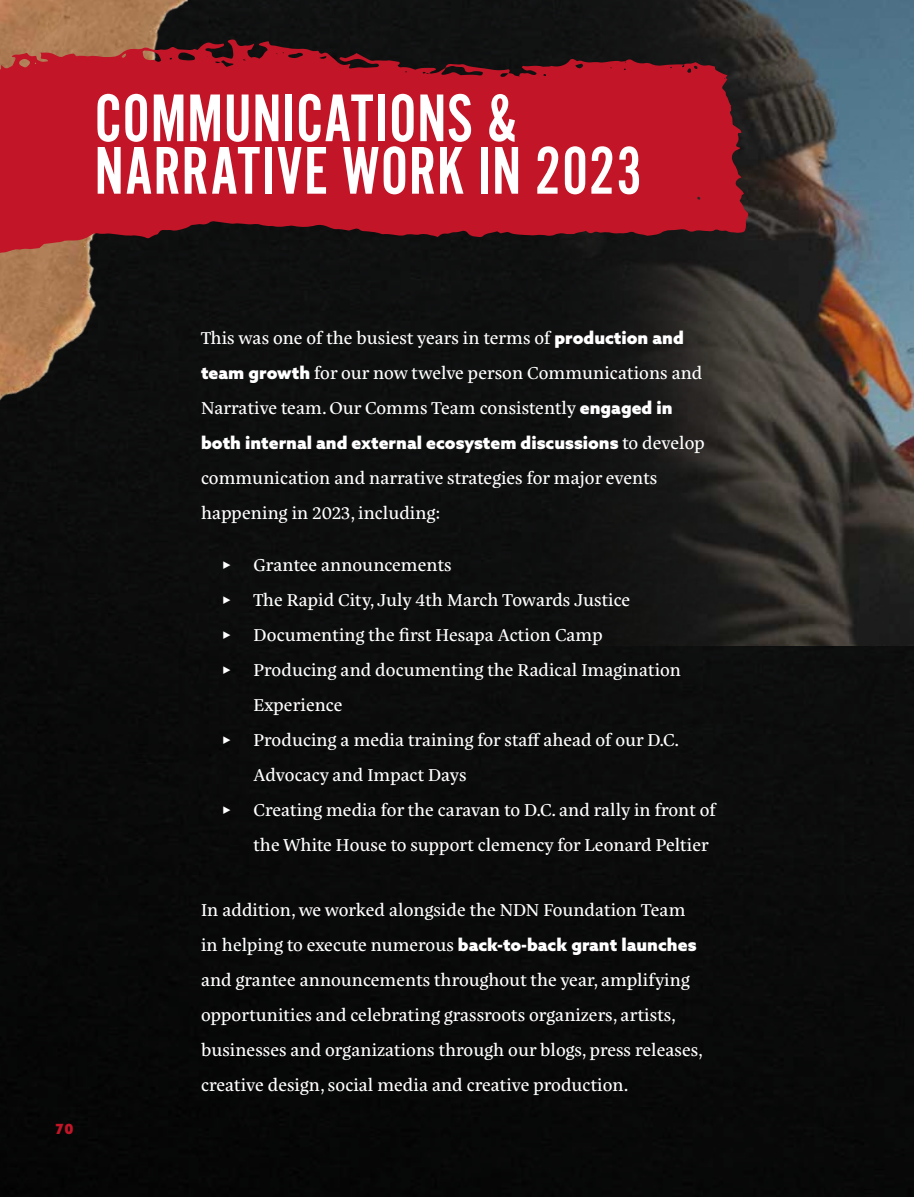
<style>
.page{position:relative;width:914px;height:1197px;background:#0a0b0b}
.page>*{position:absolute;margin:0;border:0;box-sizing:border-box;transform-origin:0 0}
.t1{font:70px/52.5px "Alternate Got No 2 D";letter-spacing:.01em;color:#fff}
.t2{font:17.5px/35px "Eskorte Latin";color:#fff}
.t3{font:900 17.5px "Azo Sans";color:#fff}
.t4{font:17.5px "Alternate Got No 1 D";color:#fff}
.t5{font:900 14px "Azo Sans";color:#c21527}
.s1{font-family:"Azo Sans";font-weight:900}
.s2{font-family:"Eskorte Latin";font-weight:400}
</style>
<div class="page">
<img style="left:0;top:0;width:228px;height:441px">
<img style="left:538px;top:0;width:376px;height:645px">
<svg style="left:0;top:39px;width:748px;height:228px;background:#991723"></svg>
<h1 class="t1" style="left:94px;top:94px;width:549px">COMMUNICATIONS &amp;<br>NARRATIVE WORK IN 2023</h1>
<p class="t5" style="left:55px;top:1120px;width:20px">70</p>
<p class="t2" style="left:201px;top:321px;width:503px">This was one of the busiest years in terms of <span class="s1">production and team growth</span> for our now twelve person Communications and<br>Narrative team. Our Comms Team consistently <span class="s1">engaged in</span></p>
<p class="t3" style="left:201px;top:431px;width:505px">both internal and external ecosystem discussions <span class="s2">to develop</span></p>
<p class="t2" style="left:201px;top:461px;width:457px">communication and narrative strategies for major events happening in 2023, including:</p>
<p class="t4" style="left:222px;top:556px;width:10px">▸</p>
<p class="t2" style="left:254px;top:548px;width:199px">Grantee announcements</p>
<p class="t4" style="left:222px;top:591px;width:10px">▸</p>
<p class="t2" style="left:254px;top:583px;width:378px">The Rapid City, July 4th March Towards Justice</p>
<p class="t4" style="left:222px;top:626px;width:10px">▸</p>
<p class="t2" style="left:254px;top:618px;width:350px">Documenting the first Hesapa Action Camp</p>
<p class="t4" style="left:222px;top:661px;width:10px">▸</p>
<p class="t2" style="left:254px;top:653px;width:429px">Producing and documenting the Radical Imagination<br>Experience</p>
<p class="t4" style="left:222px;top:731px;width:10px">▸</p>
<p class="t2" style="left:254px;top:723px;width:427px">Producing a media training for staff ahead of our D.C.<br>Advocacy and Impact Days</p>
<p class="t4" style="left:222px;top:801px;width:10px">▸</p>
<p class="t2" style="left:254px;top:793px;width:463px">Creating media for the caravan to D.C. and rally in front of the White House to support clemency for Leonard Peltier</p>
<p class="t2" style="left:201px;top:892px;width:503px">In addition, we worked alongside the NDN Foundation Team in helping to execute numerous <span class="s1">back-to-back grant launches </span>and grantee announcements throughout the year, amplifying opportunities and celebrating grassroots organizers, artists, businesses and organizations through our blogs, press releases, creative design, social media and creative production.</p>
</div>
